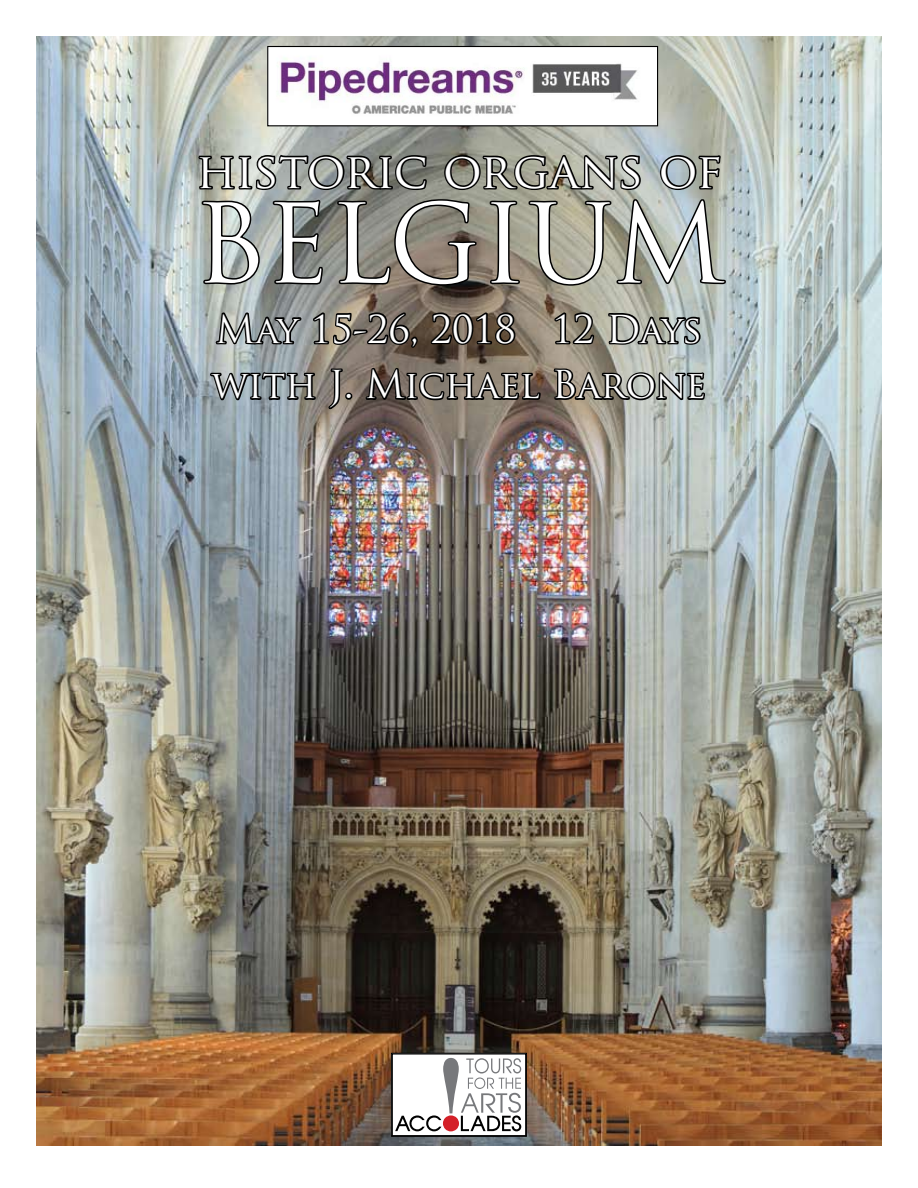
<style>
.page{position:relative;width:918px;height:1188px;background:#fff}
.page>*{position:absolute;margin:0;border:0;box-sizing:border-box;transform-origin:0 0}
.t1{font:106.5px "Trajan Pro";letter-spacing:-.015em;color:#fff}
.t2{font:48px "Trajan Pro";letter-spacing:-.015em;color:#fff}
.t3{font:37.5px/55.5px "Trajan Pro";letter-spacing:-.005em;color:#fff}
</style>
<div class="page">
<img style="left:36px;top:36px;width:846px;height:1109px">
<svg style="left:391px;top:1053px;width:136px;height:84px"></svg>
<svg style="left:197px;top:153px;width:232px;height:39px"></svg>
<svg style="left:443px;top:153px;width:200px;height:39px"></svg>
<svg style="left:659px;top:154px;width:63px;height:38px"></svg>
<svg style="left:200px;top:198px;width:527px;height:250px"></svg>
<img style="left:269px;top:48px;width:387px;height:76px">
<div style="left:267px;top:46px;width:391px;height:80px;border:1px solid #000"></div>
<p class="t2" style="left:196px;top:140px;width:527px">historic organs of</p>
<h1 class="t1" style="left:193px;top:176px;width:533px">Belgium</h1>
<p class="t3" style="left:212px;top:301px;width:496px">May 15-26, 2018 12 Days with J. Michael Barone</p>
</div>
